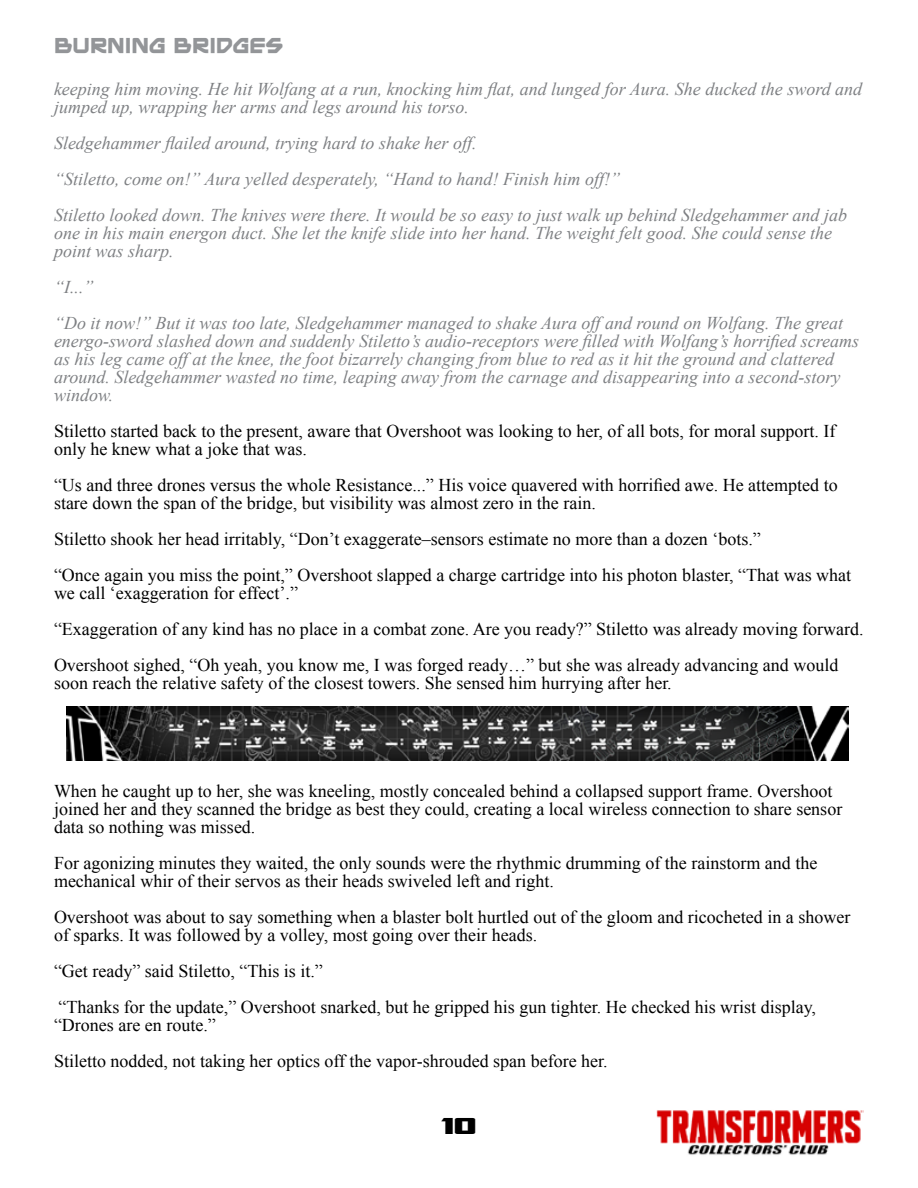
<style>
.page{position:relative;width:918px;height:1188px;background:#fff}
.page>*{position:absolute;margin:0;border:0;box-sizing:border-box;transform-origin:0 0}
.t1{font:27px "SF Trans Robotics Extended";color:#000}
.t2{font:18px/18px "Times New Roman";color:#000}
.t3{font:italic 18px/18px "Times New Roman";color:#7e8083}
.t4{font:18px "Mainframe BB Bold";color:#939598}
</style>
<div class="page">
<img style="left:656px;top:1110px;width:207px;height:45px">
<img style="left:66px;top:707px;width:783px;height:54px">
<p class="t4" style="left:54px;top:35px;width:231px">BURNING BRIDGES</p>
<p class="t3" style="left:54px;top:79px;width:810px">keeping him moving. He hit Wolfang at a run, knocking him flat, and lunged for Aura. She ducked the sword and jumped up, wrapping her arms and legs around his torso.</p>
<p class="t3" style="left:54px;top:124px;width:795px;line-height:36px">Sledgehammer flailed around, trying hard to shake her off.<br>“Stiletto, come on!” Aura yelled desperately, “Hand to hand! Finish him off!”<br>Stiletto looked down. The knives were there. It would be so easy to just walk up behind Sledgehammer and jab</p>
<p class="t3" style="left:54px;top:223px;width:780px">one in his main energon duct. She let the knife slide into her hand. The weight felt good. She could sense the point was sharp.</p>
<p class="t3" style="left:54px;top:268px;width:791px;line-height:36px">“I...”<br>“Do it now!” But it was too late, Sledgehammer managed to shake Aura off and round on Wolfang. The great</p>
<p class="t3" style="left:54px;top:331px;width:807px">energo-sword slashed down and suddenly Stiletto’s audio-receptors were filled with Wolfang’s horrified screams as his leg came off at the knee, the foot bizarrely changing from blue to red as it hit the ground and clattered around. Sledgehammer wasted no time, leaping away from the carnage and disappearing into a second-story window.</p>
<p class="t2" style="left:54px;top:421px;width:783px">Stiletto started back to the present, aware that Overshoot was looking to her, of all bots, for moral support. If only he knew what a joke that was.</p>
<p class="t2" style="left:54px;top:475px;width:785px">“Us and three drones versus the whole Resistance...” His voice quavered with horrified awe. He attempted to stare down the span of the bridge, but visibility was almost zero in the rain.</p>
<p class="t2" style="left:54px;top:520px;width:799px;line-height:36px">Stiletto shook her head irritably, “Don’t exaggerate–sensors estimate no more than a dozen ‘bots.”<br>“Once again you miss the point,” Overshoot slapped a charge cartridge into his photon blaster, “That was what</p>
<p class="t2" style="left:54px;top:574px;width:811px;line-height:36px">we call ‘exaggeration for effect’.”<br>“Exaggeration of any kind has no place in a combat zone. Are you ready?” Stiletto was already moving forward.<br>Overshoot sighed, “Oh yeah, you know me, I was forged ready…” but she was already advancing and would</p>
<p class="t2" style="left:54px;top:673px;width:619px">soon reach the relative safety of the closest towers. She sensed him hurrying after her.</p>
<p class="t2" style="left:54px;top:781px;width:790px">When he caught up to her, she was kneeling, mostly concealed behind a collapsed support frame. Overshoot joined her and they scanned the bridge as best they could, creating a local wireless connection to share sensor data so nothing was missed.</p>
<p class="t2" style="left:54px;top:853px;width:765px">For agonizing minutes they waited, the only sounds were the rhythmic drumming of the rainstorm and the mechanical whir of their servos as their heads swiveled left and right.</p>
<p class="t2" style="left:54px;top:907px;width:798px">Overshoot was about to say something when a blaster bolt hurtled out of the gloom and ricocheted in a shower of sparks. It was followed by a volley, most going over their heads.</p>
<p class="t2" style="left:54px;top:952px;width:764px;line-height:36px">“Get ready” said Stiletto, “This is it.”<br>“Thanks for the update,” Overshoot snarked, but he gripped his gun tighter. He checked his wrist display,</p>
<p class="t2" style="left:54px;top:1006px;width:555px;line-height:36px">“Drones are en route.”<br>Stiletto nodded, not taking her optics off the vapor-shrouded span before her.</p>
<h1 class="t1" style="left:441px;top:1111px;width:37px">10</h1>
</div>
